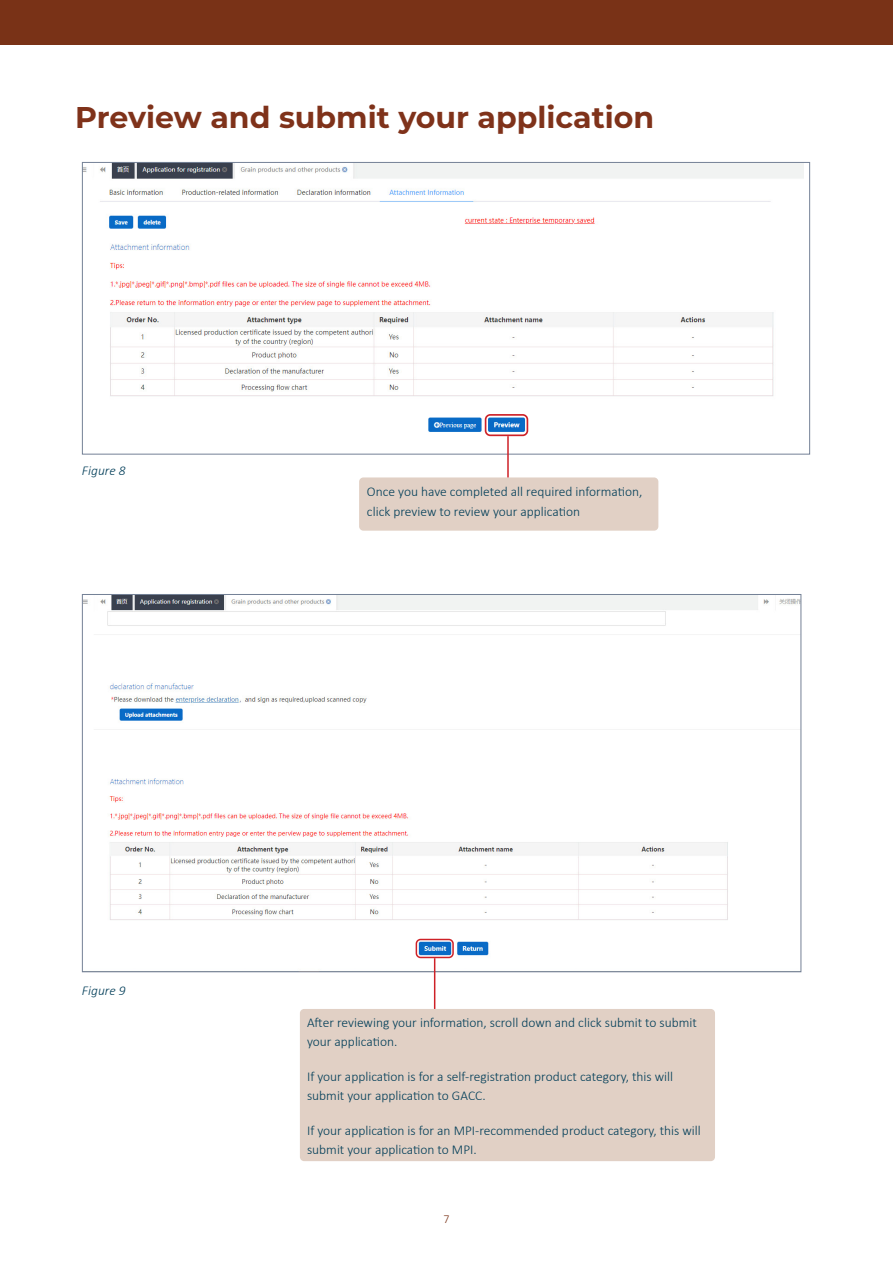
<style>
.page{position:relative;width:893px;height:1263px;background:#fff}
.page>*{position:absolute;margin:0;border:0;box-sizing:border-box;transform-origin:0 0}
.t1{font:700 30px "Montserrat";color:#7f321a}
.t2{font:300 13.5px/19.5px "Calibri";color:#003d58}
.t3{font:italic 300 13.5px "Calibri";color:#003d58}
.t4{font:300 12px "Calibri";color:#793217}
</style>
<div class="page">
<div style="left:0;top:0;width:893px;height:45px;background:#793217"></div>
<img style="left:84px;top:596px;width:715px;height:374px">
<div style="left:416px;top:939px;width:38px;height:19px;border:2px solid #ce2127;border-radius:4px"></div>
<img style="left:84px;top:164px;width:720px;height:273px">
<div style="left:485px;top:414px;width:43px;height:22px;border:2px solid #ce2127;border-radius:5px"></div>
<div style="left:359px;top:477px;width:299px;height:54px;background:#e1d0c5;border-radius:4px"></div>
<hr style="left:507px;top:436px;width:2px;height:41px;background:#ce2127">
<div style="left:300px;top:1009px;width:415px;height:152px;background:#e1d0c5;border-radius:4px"></div>
<hr style="left:434px;top:958px;width:1px;height:51px;background:#ce2127">
<h1 class="t1" style="left:75px;top:96px;width:580px">Preview and submit your application</h1>
<p class="t3" style="left:82px;top:462px;width:45px">Figure 8</p>
<p class="t2" style="left:367px;top:482px;width:277px">Once you have completed all required information, click preview to review your application</p>
<p class="t3" style="left:82px;top:982px;width:45px">Figure 9</p>
<p class="t2" style="left:307px;top:1012px;width:391px">After reviewing your information, scroll down and click submit to submit your application.</p>
<p class="t2" style="left:307px;top:1066px;width:368px">If your application is for a self-registration product category, this will submit your application to GACC.</p>
<p class="t2" style="left:307px;top:1120px;width:395px">If your application is for an MPI-recommended product category, this will submit your application to MPI.</p>
<p class="t4" style="left:443px;top:1211px;width:8px">7</p>
</div>
